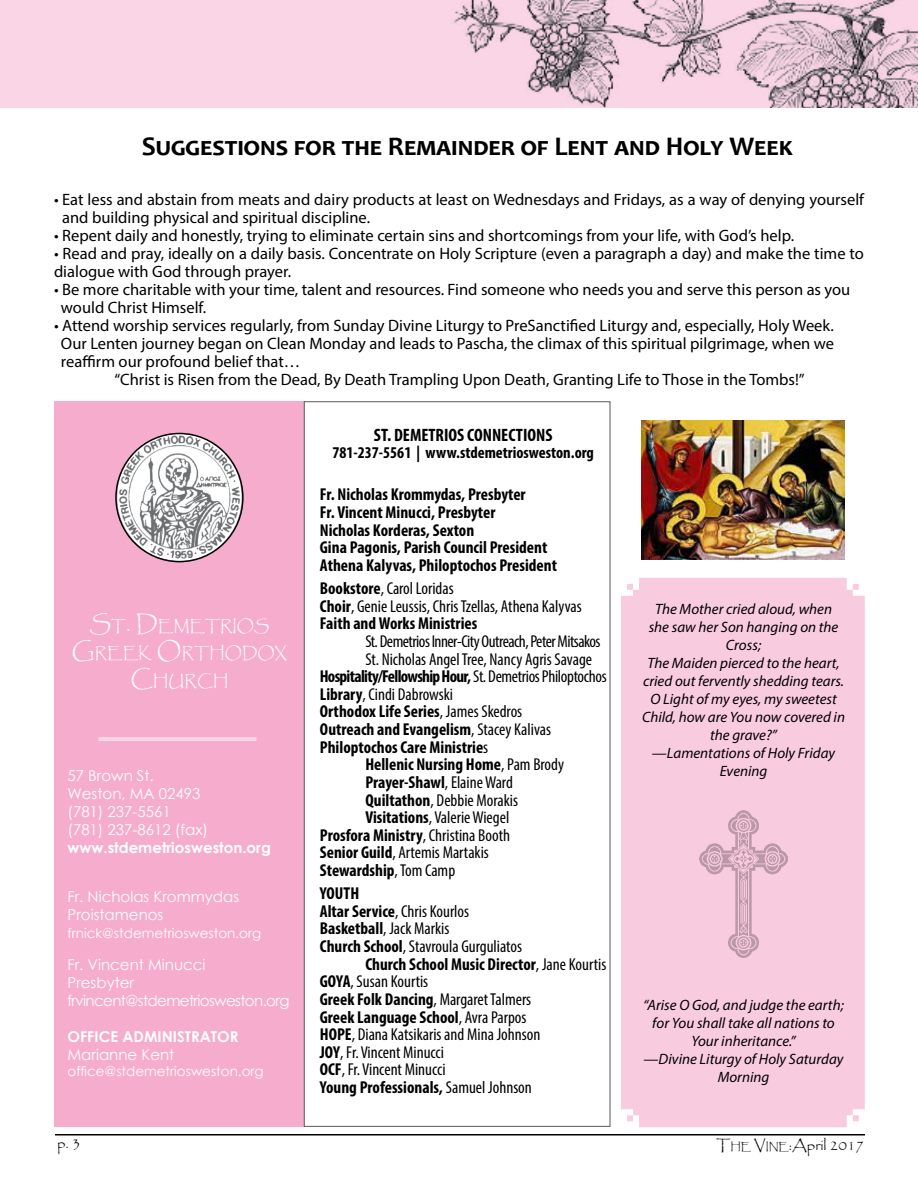
<style>
.page{position:relative;width:918px;height:1188px;background:#fff}
.page>*{position:absolute;margin:0;border:0;box-sizing:border-box;transform-origin:0 0}
.t1{font:700 27px "Candara";color:#000}
.t2{font:700 condensed 18px "Myriad Pro";color:#000}
.t3{font:700 condensed 17.25px/17.7px "Myriad Pro";color:#000}
.t4{font:condensed 17.25px/17.7px "Myriad Pro";color:#000}
.t5{font:700 condensed 17.25px "Myriad Pro";letter-spacing:-.04em;color:#000}
.t6{font:condensed 17.25px "Myriad Pro";letter-spacing:-.03em;color:#000}
.t7{font:16.5px/18px "Myriad Pro";color:#000}
.t8{font:700 condensed 16.5px "Myriad Pro";color:#000}
.t9{font:15.75px/27px "Papyrus";color:#fff;text-align:center}
.t10{font:italic 15px/18px "Myriad Pro";color:#000;text-align:center}
.t11{font:15px/18px "Century Gothic";color:#fff}
.t12{font:15px/18px "Century Gothic";letter-spacing:-.04em;color:#fff}
.t13{font:700 15px "Century Gothic";color:#fff}
.t14{font:15px "Papyrus";color:#000}
.t15{font:13.5px "Century Gothic";color:#fff}
.s1{font-size:22.5px}
.s2{font-weight:700}
.s3{font-weight:400}
.s4{font-style:inherit}
.s5{font-size:10.5px}
</style>
<div class="page">
<div style="left:0;top:0;width:918px;height:108px;background:#fad5e6"></div>
<img style="left:453px;top:0;width:465px;height:108px">
<hr style="left:55px;top:1134px;width:810px;height:2px;background:#000">
<div style="left:621px;top:578px;width:244px;height:549px;background:#f9cbdf"></div>
<div style="left:54px;top:401px;width:251px;height:726px;background:#f6adcd"></div>
<img style="left:116px;top:434px;width:127px;height:127px">
<hr style="left:98px;top:738px;width:159px;height:1px;background:#fff">
<hr style="left:98px;top:740px;width:159px;height:1px;background:#fff">
<div style="left:304px;top:401px;width:306px;height:726px;background:#fff;border:1px solid #58595b"></div>
<img style="left:642px;top:420px;width:203px;height:140px">
<img style="left:700px;top:810px;width:88px;height:147px">
<h1 class="t1" style="left:142px;top:130px;width:653px">Suggestions for the Remainder of Lent and Holy Week</h1>
<p class="t7" style="left:62px;top:190px;width:803px;text-indent:-8px">• Eat less and abstain from meats and dairy products at least on Wednesdays and Fridays, as a way of denying yourself and building physical and spiritual discipline.</p>
<p class="t7" style="left:54px;top:226px;width:742px">• Repent daily and honestly, trying to eliminate certain sins and shortcomings from your life, with God’s help.</p>
<p class="t7" style="left:54px;top:244px;width:811px">• Read and pray, ideally on a daily basis. Concentrate on Holy Scripture (even a paragraph a day) and make the time to dialogue with God through prayer.</p>
<p class="t7" style="left:61px;top:280px;width:791px;text-indent:-7px">• Be more charitable with your time, talent and resources. Find someone who needs you and serve this person as you would Christ Himself.</p>
<p class="t7" style="left:54px;top:316px;width:781px">• Attend worship services regularly, from Sunday Divine Liturgy to PreSanctified Liturgy and, especially, Holy Week.</p>
<p class="t7" style="left:61px;top:334px;width:775px">Our Lenten journey began on Clean Monday and leads to Pascha, the climax of this spiritual pilgrimage, when we</p>
<p class="t7" style="left:61px;top:352px;width:241px">reaffirm our profound belief that…</p>
<p class="t7" style="left:115px;top:370px;width:692px">“Christ is Risen from the Dead, By Death Trampling Upon Death, Granting Life to Those in the Tombs!”</p>
<p class="t9" style="left:72px;top:612px;width:217px"><span class="s1">S</span>T<span class="s1">. D</span>EMETRIOS<br><span class="s1">G</span>REEK <span class="s1">O</span>RTHODOX</p>
<p class="t9" style="left:130px;top:668px;width:100px"><span class="s1">C</span>HURCH</p>
<p class="t11" style="left:68px;top:766px;width:142px">57 Brown St.<br>Weston, MA 02493 (781) 237-5561 (781) 237-8612 (fax)</p>
<p class="t13" style="left:68px;top:836px;width:205px">www.stdemetriosweston.org</p>
<p class="t11" style="left:68px;top:888px;width:173px">Fr. Nicholas Krommydas<br>Proistamenos</p>
<p class="t15" style="left:68px;top:924px;width:195px">frnick@stdemetriosweston.org</p>
<p class="t12" style="left:68px;top:955px;width:224px">Fr. Vincent Minucci<br>Presbyter frvincent@stdemetriosweston.org</p>
<p class="t13" style="left:68px;top:1025px;width:172px">Office ADMINISTRATOR</p>
<p class="t11" style="left:68px;top:1045px;width:108px">Marianne Kent</p>
<p class="t15" style="left:68px;top:1062px;width:198px">office@stdemetriosweston.org</p>
<p class="t2" style="left:374px;top:424px;width:180px">ST. DEMETRIOS CONNECTIONS</p>
<p class="t8" style="left:333px;top:443px;width:263px">781-237-5561 | www.stdemetriosweston.org</p>
<p class="t3" style="left:320px;top:485px;width:239px">Fr. Nicholas Krommydas, Presbyter<br>Fr. Vincent Minucci, Presbyter<br>Nicholas Korderas, Sexton<br>Gina Pagonis, Parish Council President Athena Kalyvas, Philoptochos President</p>
<p class="t4" style="left:320px;top:579px;width:264px"><span class="s2">Bookstore</span>, Carol Loridas<br><span class="s2">Choir</span>, Genie Leussis, Chris Tzellas, Athena Kalyvas<br><span class="s2">Faith and Works Ministries</span></p>
<p class="t6" style="left:365px;top:631px;width:237px">St. Demetrios Inner-City Outreach, Peter Mitsakos</p>
<p class="t4" style="left:365px;top:650px;width:228px">St. Nicholas Angel Tree, Nancy Agris Savage</p>
<p class="t5" style="left:320px;top:666px;width:288px">Hospitality/Fellowship Hour, <span class="s3">St. Demetrios Philoptochos</span></p>
<p class="t4" style="left:320px;top:685px;width:135px"><span class="s2">Library</span>, Cindi Dabrowski</p>
<p class="t3" style="left:320px;top:702px;width:204px">Orthodox Life Series<span class="s3">, James Skedros</span></p>
<p class="t3" style="left:320px;top:720px;width:233px">Outreach and Evangelism<span class="s3">, Stacey Kalivas</span></p>
<p class="t3" style="left:320px;top:738px;width:170px">Philoptochos Care Ministrie<span class="s3">s</span></p>
<p class="t3" style="left:365px;top:755px;width:200px">Hellenic Nursing Home<span class="s3">, Pam Brody</span></p>
<p class="t3" style="left:365px;top:773px;width:149px">Prayer-Shawl<span class="s3">, Elaine Ward</span></p>
<p class="t4" style="left:365px;top:791px;width:154px"><span class="s2">Quiltathon</span>, Debbie Morakis</p>
<p class="t4" style="left:365px;top:808px;width:145px"><span class="s2">Visitations</span>, Valerie Wiegel</p>
<p class="t3" style="left:320px;top:826px;width:192px">Prosfora Ministry<span class="s3">, Christina Booth</span></p>
<p class="t4" style="left:320px;top:844px;width:171px"><span class="s2">Senior Guild</span>, Artemis Martakis</p>
<p class="t3" style="left:320px;top:861px;width:137px">Stewardship<span class="s3">, Tom Camp</span></p>
<p class="t3" style="left:320px;top:884px;width:41px">YOUTH</p>
<p class="t4" style="left:320px;top:902px;width:151px"><span class="s2">Altar Service</span>, Chris Kourlos</p>
<p class="t4" style="left:320px;top:920px;width:131px"><span class="s2">Basketball</span>, Jack Markis</p>
<p class="t4" style="left:320px;top:937px;width:204px"><span class="s2">Church School</span>, Stavroula Gurguliatos</p>
<p class="t3" style="left:365px;top:955px;width:242px">Church School Music Director<span class="s3">, Jane Kourtis</span></p>
<p class="t4" style="left:320px;top:972px;width:110px"><span class="s2">GOYA</span>, Susan Kourtis</p>
<p class="t3" style="left:320px;top:990px;width:213px">Greek Folk Dancing<span class="s3">, Margaret Talmers</span></p>
<p class="t3" style="left:320px;top:1008px;width:208px">Greek Language School<span class="s3">, Avra Parpos</span></p>
<p class="t4" style="left:320px;top:1025px;width:222px"><span class="s2">HOPE</span>, Diana Katsikaris and Mina Johnson</p>
<p class="t4" style="left:320px;top:1043px;width:126px"><span class="s2">JOY</span>, Fr. Vincent Minucci</p>
<p class="t4" style="left:320px;top:1061px;width:127px"><span class="s2">OCF</span>, Fr. Vincent Minucci</p>
<p class="t3" style="left:320px;top:1078px;width:214px">Young Professionals, <span class="s3">Samuel Johnson</span></p>
<p class="t10" style="left:642px;top:600px;width:205px">The Mother cried aloud, when<br>she saw her Son hanging on the<br>Cross;<br>The Maiden pierced to the heart, cried out fervently shedding tears.<br>O Light of my eyes, my sweetest<br>Child, how are You now covered in the grave?”<br>—Lamentations of Holy Friday<br>Evening</p>
<p class="t10" style="left:643px;top:996px;width:202px">“Arise O God, and judge the earth; for You shall take all nations to<br>Your inheritance.”<br>—Divine Liturgy of Holy Saturday<br>Morning</p>
<p class="t14" style="left:57px;top:1134px;width:25px">p. 3</p>
<p class="t14" style="left:716px;top:1136px;width:150px"><span class="s4">T</span><span class="s5">HE</span> <span class="s4">V</span><span class="s5">INE</span><span class="s4">:A</span>pril 2017</p>
</div>
